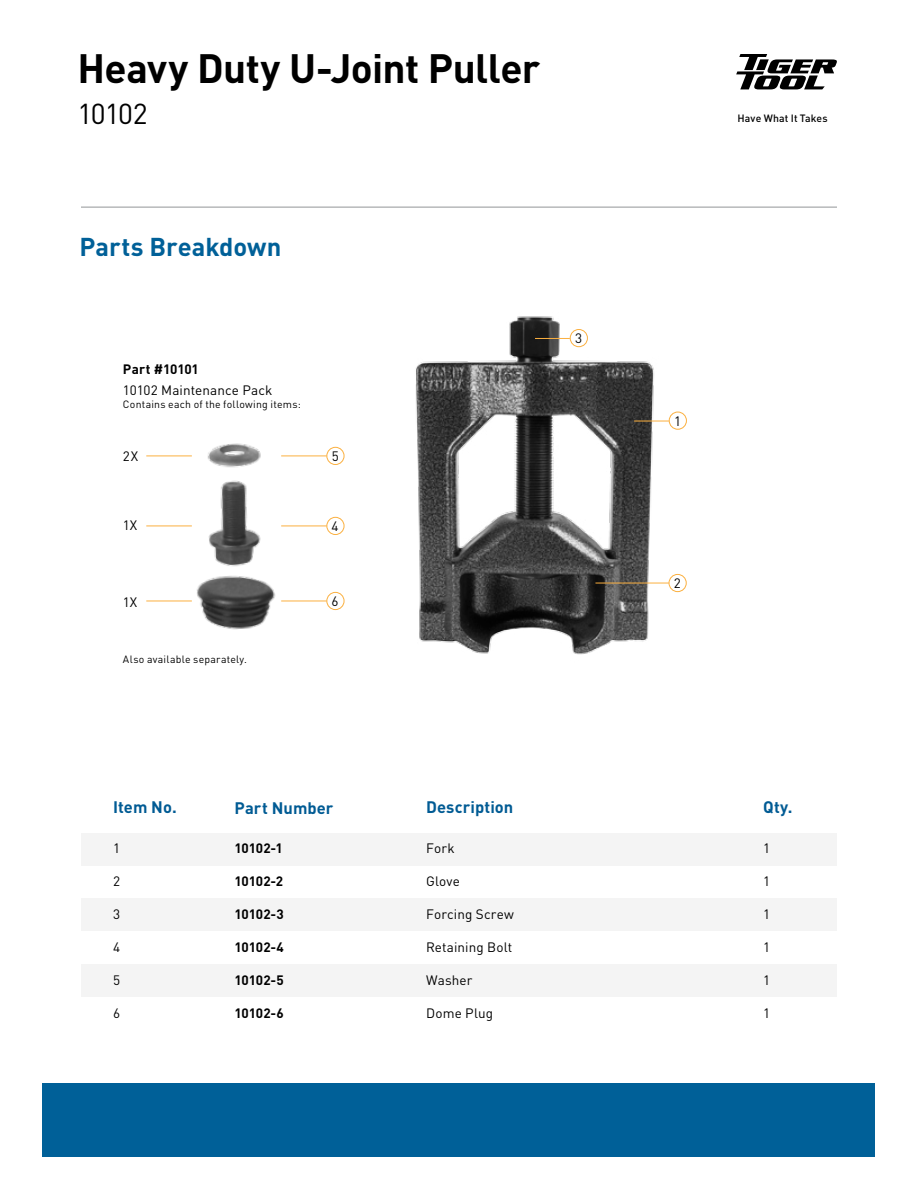
<style>
.page{position:relative;width:918px;height:1188px;background:#fff}
.page>*{position:absolute;margin:0;border:0;box-sizing:border-box;transform-origin:0 0}
.t1{font:700 40.5px "DIN";letter-spacing:-.015em;color:#000}
.t2{font:28.5px "DIN";letter-spacing:-.045em;color:#000}
.t3{font:700 25.5px "DIN";letter-spacing:-.005em;color:#006098}
.t4{font:700 16.5px "DIN";letter-spacing:.005em;color:#005b94}
.t5{font:13.5px "DIN";letter-spacing:.01em;color:#000}
.t6{font:700 13.5px "DIN";letter-spacing:-.005em;color:#000}
.t7{font:10.5px "DIN";letter-spacing:.02em;color:#000}
.t8{font:500 10.5px "DIN";letter-spacing:.01em;color:#000}
</style>
<div class="page">
<img style="left:182px;top:525px;width:116px;height:105px">
<img style="left:184px;top:480px;width:92px;height:99px">
<img style="left:415px;top:316px;width:261px;height:339px">
<hr style="left:81px;top:207px;width:756px;height:1px;background:#939598">
<div style="left:81px;top:833px;width:756px;height:33px;background:#f4f4f4"></div>
<div style="left:81px;top:898px;width:756px;height:33px;background:#f4f4f4"></div>
<div style="left:81px;top:964px;width:756px;height:33px;background:#f4f4f4"></div>
<div style="left:43px;top:1084px;width:832px;height:73px;background:#006098"></div>
<svg style="left:736px;top:54px;width:101px;height:35px"></svg>
<div style="left:669px;top:412px;width:18px;height:18px;border:1px solid #fbb040;border-radius:50%"></div>
<div style="left:669px;top:574px;width:18px;height:18px;border:1px solid #fbb040;border-radius:50%"></div>
<div style="left:326px;top:447px;width:18px;height:18px;border:1px solid #fbb040;border-radius:50%"></div>
<div style="left:326px;top:592px;width:18px;height:18px;border:1px solid #fbb040;border-radius:50%"></div>
<div style="left:326px;top:517px;width:18px;height:18px;border:1px solid #fbb040;border-radius:50%"></div>
<div style="left:570px;top:329px;width:18px;height:18px;border:1px solid #fbb040;border-radius:50%"></div>
<hr style="left:595px;top:583px;width:74px;height:1px;background:#fbb040">
<hr style="left:281px;top:456px;width:46px;height:1px;background:#fbb040">
<hr style="left:146px;top:456px;width:46px;height:1px;background:#fbb040">
<hr style="left:281px;top:601px;width:46px;height:1px;background:#fbb040">
<hr style="left:146px;top:601px;width:46px;height:1px;background:#fbb040">
<hr style="left:281px;top:526px;width:46px;height:1px;background:#fbb040">
<hr style="left:146px;top:526px;width:46px;height:1px;background:#fbb040">
<hr style="left:634px;top:421px;width:35px;height:1px;background:#fbb040">
<hr style="left:535px;top:338px;width:35px;height:1px;background:#fbb040">
<img style="left:207px;top:443px;width:54px;height:25px">
<h1 class="t1" style="left:78px;top:42px;width:464px">Heavy Duty U-Joint Puller</h1>
<h2 class="t2" style="left:78px;top:96px;width:72px">10102</h2>
<p class="t8" style="left:738px;top:112px;width:92px">Have What It Takes</p>
<h3 class="t3" style="left:79px;top:230px;width:204px">Parts Breakdown</h3>
<p class="t6" style="left:123px;top:360px;width:78px">Part #10101</p>
<p class="t5" style="left:123px;top:382px;width:151px">10102 Maintenance Pack</p>
<p class="t7" style="left:123px;top:397px;width:179px">Contains each of the following items:</p>
<p class="t5" style="left:123px;top:448px;width:17px">2X</p>
<p class="t5" style="left:123px;top:517px;width:16px">1X</p>
<p class="t5" style="left:123px;top:593px;width:16px">1X</p>
<p class="t7" style="left:123px;top:653px;width:126px">Also available separately.</p>
<p class="t5" style="left:332px;top:448px;width:9px">5</p>
<p class="t5" style="left:332px;top:517px;width:9px">4</p>
<p class="t5" style="left:332px;top:592px;width:9px">6</p>
<p class="t4" style="left:113px;top:797px;width:65px">Item No.</p>
<p class="t5" style="left:113px;top:840px;width:9px">1</p>
<p class="t5" style="left:113px;top:873px;width:9px">2</p>
<p class="t5" style="left:113px;top:906px;width:9px">3</p>
<p class="t5" style="left:113px;top:939px;width:9px">4</p>
<p class="t5" style="left:113px;top:972px;width:9px">5</p>
<p class="t5" style="left:113px;top:1005px;width:9px">6</p>
<p class="t4" style="left:235px;top:797px;width:100px">Part Number</p>
<p class="t6" style="left:235px;top:839px;width:50px">10102-1</p>
<p class="t6" style="left:235px;top:872px;width:50px">10102-2</p>
<p class="t6" style="left:235px;top:905px;width:51px">10102-3</p>
<p class="t6" style="left:235px;top:938px;width:51px">10102-4</p>
<p class="t6" style="left:235px;top:971px;width:51px">10102-5</p>
<p class="t6" style="left:235px;top:1004px;width:51px">10102-6</p>
<p class="t5" style="left:575px;top:330px;width:9px">3</p>
<p class="t4" style="left:426px;top:797px;width:89px">Description</p>
<p class="t5" style="left:426px;top:840px;width:30px">Fork</p>
<p class="t5" style="left:426px;top:873px;width:35px">Glove</p>
<p class="t5" style="left:426px;top:906px;width:89px">Forcing Screw</p>
<p class="t5" style="left:426px;top:939px;width:88px">Retaining Bolt</p>
<p class="t5" style="left:426px;top:972px;width:48px">Washer</p>
<p class="t5" style="left:426px;top:1005px;width:69px">Dome Plug</p>
<p class="t5" style="left:674px;top:412px;width:9px">1</p>
<p class="t5" style="left:674px;top:575px;width:9px">2</p>
<p class="t4" style="left:763px;top:797px;width:31px">Qty.</p>
<p class="t5" style="left:763px;top:840px;width:9px">1</p>
<p class="t5" style="left:763px;top:873px;width:9px">1</p>
<p class="t5" style="left:763px;top:906px;width:9px">1</p>
<p class="t5" style="left:763px;top:939px;width:9px">1</p>
<p class="t5" style="left:763px;top:972px;width:9px">1</p>
<p class="t5" style="left:763px;top:1005px;width:9px">1</p>
</div>
